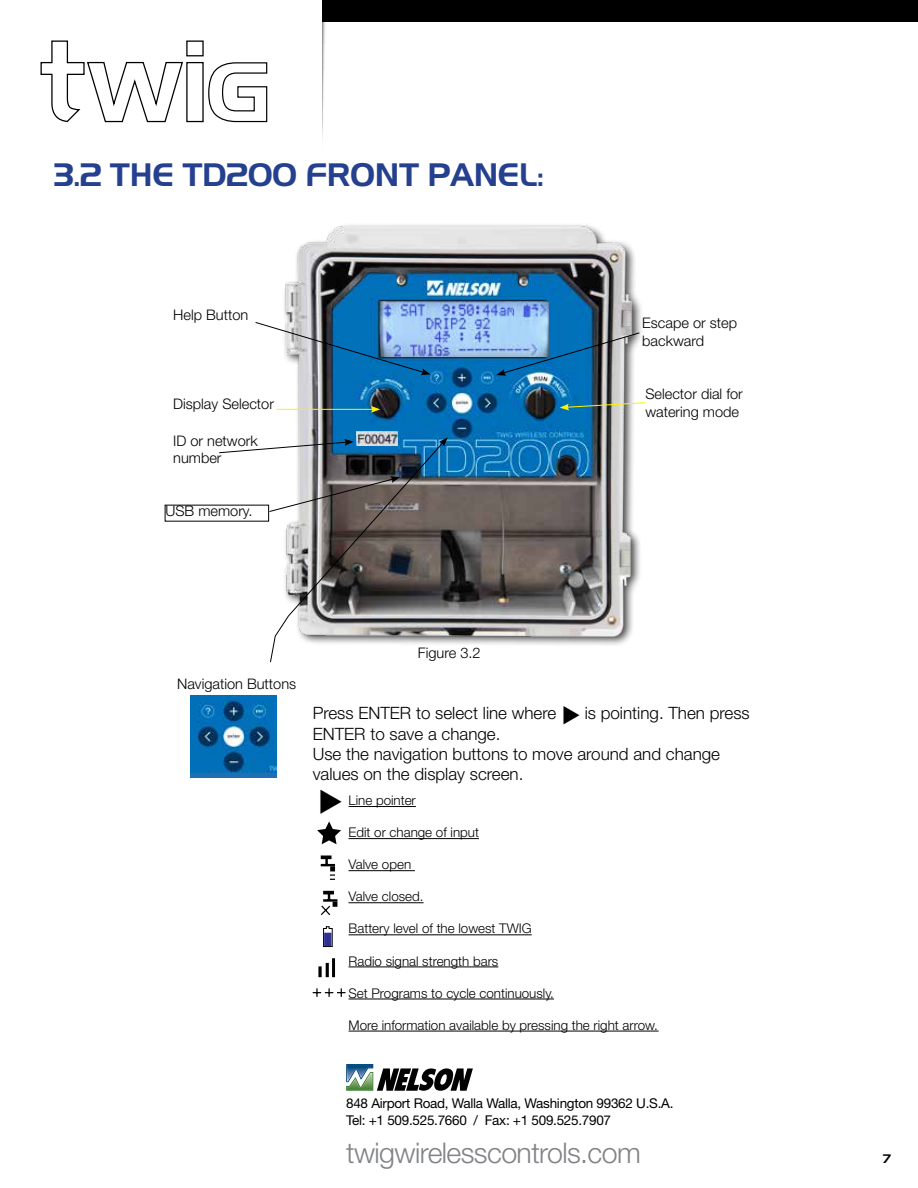
<style>
.page{position:relative;width:918px;height:1188px;background:#fff}
.page>*{position:absolute;margin:0;border:0;box-sizing:border-box;transform-origin:0 0}
.t1{font:31.5px "Aero";color:#24408e}
.t2{font:300 28.5px "Helvetica Neue LT Std";letter-spacing:-.02em;color:#808285}
.t3{font:300 16.95px/20.4px "Helvetica Neue LT Std";color:#000}
.t4{font:300 14.55px/17.5px "Helvetica Neue LT Std";color:#000}
.t5{font:13.5px/16.5px "Helvetica Neue LT Std";letter-spacing:-.02em;color:#000}
.t6{font:300 13.35px "Helvetica Neue LT Std";color:#000}
.t7{font:12px "Aero";color:#000}
</style>
<div class="page">
<div style="left:323px;top:0;width:595px;height:22px;background:#000"></div>
<img style="left:323px;top:22px;width:3px;height:81px">
<svg style="left:346px;top:1064px;width:127px;height:27px"></svg>
<svg style="left:40px;top:40px;width:228px;height:83px"></svg>
<svg style="left:190px;top:772px;width:86px;height:6px"></svg>
<img style="left:276px;top:225px;width:365px;height:420px">
<img style="left:379px;top:301px;width:170px;height:55px">
<svg style="left:560px;top:402px;width:86px;height:9px"></svg>
<svg style="left:496px;top:332px;width:144px;height:44px;background:#568cb2"></svg>
<hr style="left:277px;top:409px;width:96px;height:1px;background:#fff200">
<svg style="left:371px;top:406px;width:9px;height:7px"></svg>
<svg style="left:255px;top:322px;width:176px;height:53px"></svg>
<svg style="left:219px;top:437px;width:229px;height:226px"></svg>
<svg style="left:321px;top:855px;width:11px;height:4px"></svg>
<svg style="left:321px;top:859px;width:14px;height:21px"></svg>
<svg style="left:320px;top:891px;width:17px;height:25px"></svg>
<svg style="left:323px;top:926px;width:10px;height:22px"></svg>
<div style="left:324px;top:933px;width:7px;height:13px;background:#2e3092;border:1px solid #2e3092"></div>
<svg style="left:318px;top:966px;width:4px;height:11px"></svg>
<hr style="left:326px;top:963px;width:3px;height:14px;background:#000">
<hr style="left:332px;top:958px;width:3px;height:19px;background:#000">
<svg style="left:313px;top:988px;width:33px;height:9px"></svg>
<hr style="left:349px;top:806px;width:67px;height:1px;background:#000">
<hr style="left:349px;top:838px;width:130px;height:1px;background:#000">
<hr style="left:349px;top:870px;width:66px;height:1px;background:#000">
<hr style="left:349px;top:902px;width:75px;height:1px;background:#000">
<hr style="left:349px;top:935px;width:183px;height:1px;background:#000">
<hr style="left:349px;top:967px;width:149px;height:1px;background:#000">
<hr style="left:349px;top:999px;width:205px;height:1px;background:#000">
<hr style="left:349px;top:1031px;width:310px;height:1px;background:#000">
<svg style="left:317px;top:821px;width:24px;height:23px"></svg>
<img style="left:357px;top:431px;width:41px;height:15px">
<img style="left:190px;top:696px;width:86px;height:76px">
<h1 class="t1" style="left:54px;top:156px;width:491px">3.2 THE TD200 FRONT PANEL:</h1>
<p class="t4" style="left:173px;top:306px;width:77px">Help Button</p>
<p class="t4" style="left:642px;top:314px;width:96px">Escape or step backward</p>
<p class="t4" style="left:173px;top:395px;width:102px">Display Selector</p>
<p class="t4" style="left:645px;top:385px;width:99px">Selector dial for watering mode</p>
<p class="t4" style="left:173px;top:432px;width:86px">ID or network number</p>
<p class="t4" style="left:165px;top:502px;width:88px">USB memory.</p>
<p class="t4" style="left:177px;top:675px;width:121px">Navigation Buttons</p>
<p class="t4" style="left:418px;top:644px;width:64px">Figure 3.2</p>
<p class="t3" style="left:313px;top:703px;width:245px">Press ENTER to select line where</p>
<p class="t3" style="left:585px;top:703px;width:167px">is pointing. Then press</p>
<p class="t3" style="left:313px;top:723px;width:409px">ENTER to save a change.<br>Use the navigation buttons to move around and change values on the display screen.</p>
<p class="t6" style="left:318px;top:792px;width:99px">◆ Line pointer</p>
<p class="t6" style="left:349px;top:824px;width:132px">Edit or change of input</p>
<p class="t6" style="left:349px;top:856px;width:64px">Valve open</p>
<p class="t6" style="left:349px;top:889px;width:77px">Valve closed.</p>
<p class="t6" style="left:349px;top:921px;width:185px">Battery level of the lowest TWIG</p>
<p class="t6" style="left:349px;top:953px;width:151px">Radio signal strength bars</p>
<p class="t6" style="left:349px;top:985px;width:207px">Set Programs to cycle continuously.</p>
<p class="t6" style="left:349px;top:1017px;width:311px">More information available by pressing the right arrow.</p>
<p class="t5" style="left:346px;top:1095px;width:329px">848 Airport Road, Walla Walla, Washington 99362 U.S.A.<br>Tel: +1 509.525.7660 / Fax: +1 509.525.7907</p>
<h2 class="t2" style="left:346px;top:1135px;width:296px">twigwirelesscontrols.com</h2>
<p class="t7" style="left:883px;top:1151px;width:9px">7</p>
</div>
